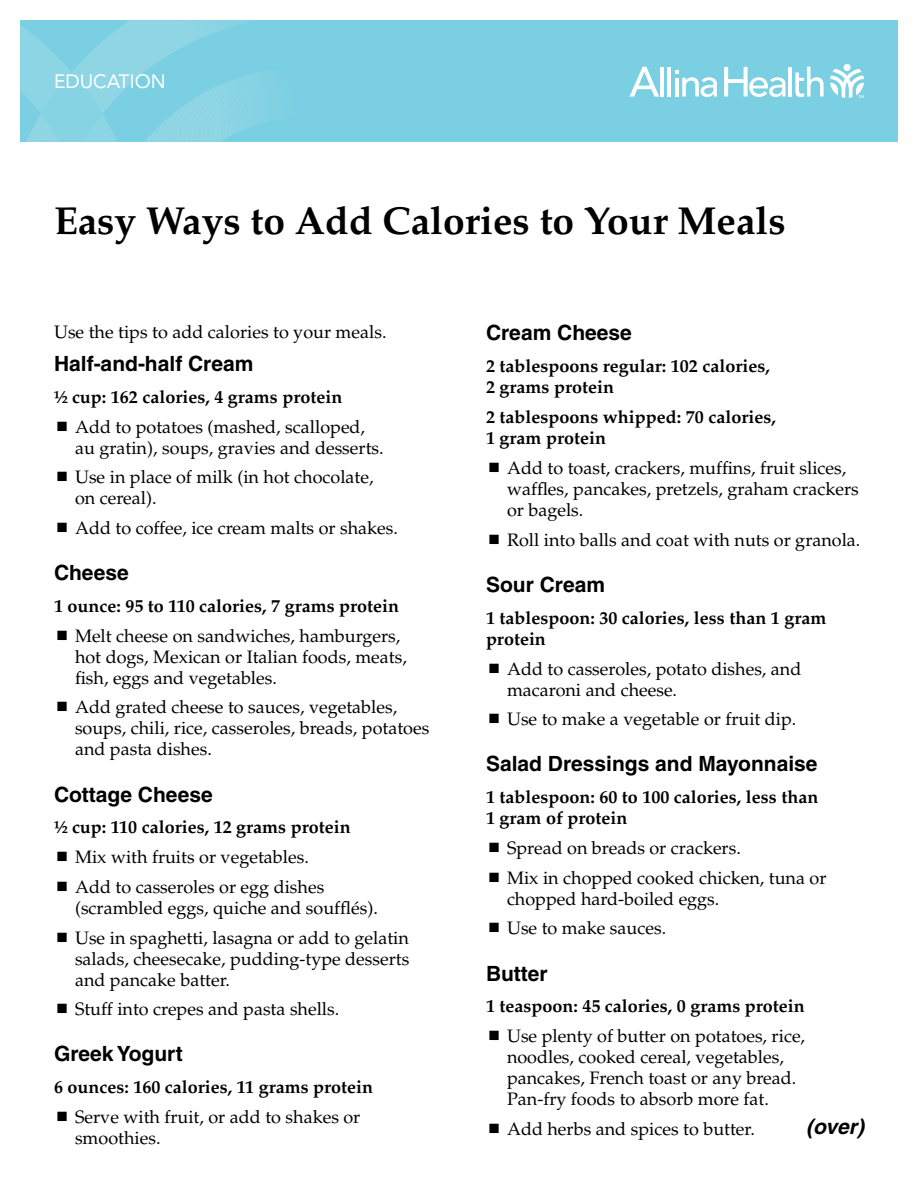
<style>
.page{position:relative;width:918px;height:1188px;background:#fff}
.page>*{position:absolute;margin:0;border:0;box-sizing:border-box;transform-origin:0 0}
.t1{font:700 39px "Palatino";color:#000}
.t2{font:700 21px "Helvetica";color:#000}
.t3{font:italic 700 21px "Helvetica";color:#000}
.t4{font:19.2px "Avenir LT Std";color:#fff}
.t5{font:18px/21px "Palatino";color:#000}
.t6{font:700 18px/21px "Palatino";color:#000}
</style>
<div class="page">
<div style="left:20px;top:20px;width:878px;height:122px;background:#7ad0e2"></div>
<svg style="left:20px;top:20px;width:246px;height:122px"></svg>
<svg style="left:830px;top:69px;width:34px;height:29px"></svg>
<div style="left:844px;top:64px;width:7px;height:7px;background:#fff;border-radius:50%"></div>
<hr style="left:660px;top:67px;width:4px;height:30px;background:#fff">
<hr style="left:667px;top:67px;width:4px;height:30px;background:#fff">
<hr style="left:789px;top:67px;width:3px;height:30px;background:#fff">
<svg style="left:795px;top:67px;width:29px;height:30px"></svg>
<svg style="left:675px;top:71px;width:42px;height:26px"></svg>
<svg style="left:629px;top:67px;width:30px;height:30px"></svg>
<svg style="left:724px;top:67px;width:62px;height:30px"></svg>
<p class="t4" style="left:54px;top:70px;width:113px">EDUCATION</p>
<h1 class="t1" style="left:54px;top:198px;width:733px">Easy Ways to Add Calories to Your Meals</h1>
<p class="t5" style="left:54px;top:321px;width:334px">Use the tips to add calories to your meals.</p>
<p class="t2" style="left:54px;top:351px;width:201px">Half-and-half Cream</p>
<p class="t6" style="left:54px;top:386px;width:290px">½ cup: 162 calories, 4 grams protein</p>
<p class="t5" style="left:75px;top:416px;width:310px">Add to potatoes (mashed, scalloped, au gratin), soups, gravies and desserts.</p>
<p class="t5" style="left:75px;top:467px;width:300px">Use in place of milk (in hot chocolate, on cereal).</p>
<p class="t5" style="left:75px;top:518px;width:325px">Add to coffee, ice cream malts or shakes.</p>
<p class="t2" style="left:54px;top:560px;width:76px">Cheese</p>
<p class="t6" style="left:54px;top:595px;width:347px">1 ounce: 95 to 110 calories, 7 grams protein</p>
<p class="t5" style="left:75px;top:626px;width:333px">Melt cheese on sandwiches, hamburgers, hot dogs, Mexican or Italian foods, meats, fish, eggs and vegetables.</p>
<p class="t5" style="left:75px;top:697px;width:356px">Add grated cheese to sauces, vegetables, soups, chili, rice, casseroles, breads, potatoes and pasta dishes.</p>
<p class="t2" style="left:54px;top:781px;width:160px">Cottage Cheese</p>
<p class="t6" style="left:54px;top:817px;width:298px">½ cup: 110 calories, 12 grams protein</p>
<p class="t5" style="left:75px;top:843px;width:251px;line-height:29.7px">Mix with fruits or vegetables.<br>Add to casseroles or egg dishes</p>
<p class="t5" style="left:75px;top:893px;width:335px;line-height:29.7px">(scrambled eggs, quiche and soufflés).<br>Use in spaghetti, lasagna or add to gelatin</p>
<p class="t5" style="left:75px;top:948px;width:336px">salads, cheesecake, pudding-type desserts and pancake batter.</p>
<p class="t5" style="left:75px;top:999px;width:266px">Stuff into crepes and pasta shells.</p>
<p class="t2" style="left:54px;top:1041px;width:130px">Greek Yogurt</p>
<p class="t6" style="left:54px;top:1077px;width:321px">6 ounces: 160 calories, 11 grams protein</p>
<p class="t5" style="left:75px;top:1107px;width:287px">Serve with fruit, or add to shakes or smoothies.</p>
<p class="t2" style="left:486px;top:320px;width:147px">Cream Cheese</p>
<p class="t6" style="left:486px;top:356px;width:285px">2 tablespoons regular: 102 calories,<br>2 grams protein</p>
<p class="t6" style="left:486px;top:407px;width:291px">2 tablespoons whipped: 70 calories,<br>1 gram protein</p>
<p class="t5" style="left:507px;top:458px;width:353px">Add to toast, crackers, muffins, fruit slices, waffles, pancakes, pretzels, graham crackers or bagels.</p>
<p class="t5" style="left:507px;top:529px;width:355px">Roll into balls and coat with nuts or granola.</p>
<p class="t2" style="left:486px;top:572px;width:121px">Sour Cream</p>
<p class="t6" style="left:486px;top:607px;width:342px">1 tablespoon: 30 calories, less than 1 gram protein</p>
<p class="t5" style="left:507px;top:658px;width:296px">Add to casseroles, potato dishes, and macaroni and cheese.</p>
<p class="t5" style="left:507px;top:709px;width:291px">Use to make a vegetable or fruit dip.</p>
<p class="t2" style="left:486px;top:751px;width:333px">Salad Dressings and Mayonnaise</p>
<p class="t6" style="left:486px;top:787px;width:334px">1 tablespoon: 60 to 100 calories, less than<br>1 gram of protein</p>
<p class="t5" style="left:507px;top:834px;width:321px;line-height:29.7px">Spread on breads or crackers.<br>Mix in chopped cooked chicken, tuna or</p>
<p class="t5" style="left:507px;top:884px;width:214px;line-height:29.7px">chopped hard-boiled eggs.<br>Use to make sauces.</p>
<p class="t2" style="left:486px;top:960px;width:63px">Butter</p>
<p class="t6" style="left:486px;top:996px;width:320px">1 teaspoon: 45 calories, 0 grams protein</p>
<p class="t5" style="left:507px;top:1026px;width:300px">Use plenty of butter on potatoes, rice, noodles, cooked cereal, vegetables, pancakes, French toast or any bread.<br>Pan-fry foods to absorb more fat.</p>
<p class="t5" style="left:507px;top:1119px;width:249px">Add herbs and spices to butter.</p>
<p class="t3" style="left:806px;top:1114px;width:59px">(over)</p>
</div>
